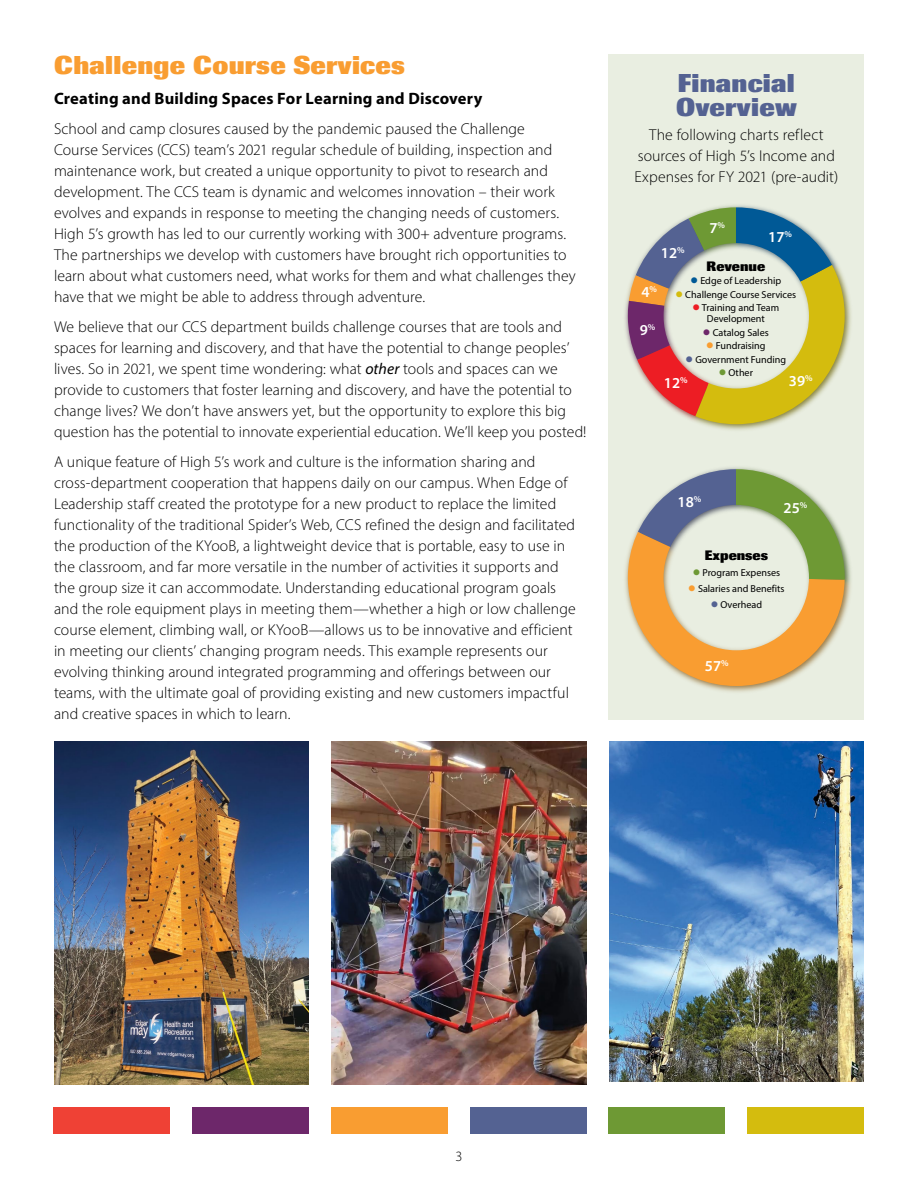
<style>
.page{position:relative;width:918px;height:1188px;background:#fff}
.page>*{position:absolute;margin:0;border:0;box-sizing:border-box;transform-origin:0 0}
.t1{font:800 25.5px "Imago";letter-spacing:.01em;color:#f99d31}
.t2{font:800 25.5px/24px "Imago";letter-spacing:.01em;color:#546292}
.t3{font:700 16.5px "Myriad Pro";letter-spacing:.01em;color:#000}
.t4{font:300 15.75px/21px "Myriad Pro";letter-spacing:.005em;color:#000}
.t5{font:600 15.15px "Myriad Pro";color:#fff}
.t6{font:300 14.25px "Myriad Pro";color:#000}
.t7{font:800 13.5px "Imago";color:#000}
.t8{font:10.2px/10.9px "Myriad Pro";color:#000;text-align:center}
.s1{font-weight:400;font-style:italic}
.s2{color:#005996}
.s3{color:#d4bc0e}
.s4{color:#ed1d24}
.s5{color:#6d276a}
.s6{color:#f99d31}
.s7{color:#546292}
.s8{color:#6e9934}
</style>
<div class="page">
<div style="left:609px;top:54px;width:255px;height:665px;background:#e9eee1"></div>
<img style="left:332px;top:741px;width:254px;height:343px">
<img style="left:54px;top:741px;width:255px;height:343px">
<img style="left:609px;top:741px;width:255px;height:340px">
<div style="left:54px;top:1107px;width:116px;height:27px;background:#ef4135"></div>
<div style="left:331px;top:1107px;width:117px;height:27px;background:#f99d31"></div>
<div style="left:193px;top:1107px;width:116px;height:27px;background:#6d276a"></div>
<div style="left:470px;top:1107px;width:116px;height:27px;background:#546292"></div>
<div style="left:609px;top:1107px;width:116px;height:27px;background:#6e9934"></div>
<div style="left:748px;top:1107px;width:116px;height:27px;background:#d4bc0e"></div>
<img style="left:624px;top:205px;width:227px;height:225px">
<svg style="left:628px;top:207px;width:217px;height:217px"></svg>
<img style="left:625px;top:467px;width:226px;height:225px">
<svg style="left:628px;top:469px;width:217px;height:217px"></svg>
<h1 class="t1" style="left:54px;top:50px;width:352px">Challenge Course Services</h1>
<p class="t3" style="left:54px;top:88px;width:430px">Creating and Building Spaces For Learning and Discovery</p>
<p class="t4" style="left:54px;top:118px;width:523px">School and camp closures caused by the pandemic paused the Challenge<br>Course Services (CCS) team’s 2021 regular schedule of building, inspection and maintenance work, but created a unique opportunity to pivot to research and development. The CCS team is dynamic and welcomes innovation – their work evolves and expands in response to meeting the changing needs of customers.<br>High 5’s growth has led to our currently working with 300+ adventure programs.<br>The partnerships we develop with customers have brought rich opportunities to learn about what customers need, what works for them and what challenges they have that we might be able to address through adventure.</p>
<p class="t4" style="left:54px;top:316px;width:534px">We believe that our CCS department builds challenge courses that are tools and spaces for learning and discovery, and that have the potential to change peoples’ lives. So in 2021, we spent time wondering: what <span class="s1">other</span> tools and spaces can we provide to customers that foster learning and discovery, and have the potential to change lives? We don’t have answers yet, but the opportunity to explore this big question has the potential to innovate experiential education. We’ll keep you posted!</p>
<p class="t4" style="left:54px;top:451px;width:523px">A unique feature of High 5’s work and culture is the information sharing and cross-department cooperation that happens daily on our campus. When Edge of Leadership staff created the prototype for a new product to replace the limited functionality of the traditional Spider’s Web, CCS refined the design and facilitated the production of the KYooB, a lightweight device that is portable, easy to use in the classroom, and far more versatile in the number of activities it supports and the group size it can accommodate. Understanding educational program goals and the role equipment plays in meeting them—whether a high or low challenge course element, climbing wall, or KYooB—allows us to be innovative and efficient in meeting our clients’ changing program needs. This example represents our evolving thinking around integrated programming and offerings between our teams, with the ultimate goal of providing existing and new customers impactful and creative spaces in which to learn.</p>
<h1 class="t2" style="left:676px;top:71px;width:122px">Financial<br>Overview</h1>
<p class="t4" style="left:634px;top:124px;width:205px;text-align:center">The following charts reflect sources of High 5’s Income and<br>Expenses for FY 2021 (pre-audit)</p>
<p class="t5" style="left:661px;top:244px;width:25px">12<sup>%</sup></p>
<p class="t5" style="left:709px;top:218px;width:17px">7<sup>%</sup></p>
<p class="t5" style="left:768px;top:227px;width:25px">17<sup>%</sup></p>
<p class="t5" style="left:641px;top:283px;width:17px">4<sup>%</sup></p>
<p class="t5" style="left:640px;top:321px;width:17px">9<sup>%</sup></p>
<p class="t7" style="left:707px;top:258px;width:60px">Revenue</p>
<p class="t8" style="left:691px;top:275px;width:92px"><span class="s2">●</span> Edge of Leadership</p>
<p class="t8" style="left:676px;top:289px;width:122px"><span class="s3">●</span> Challenge Course Services</p>
<p class="t8" style="left:693px;top:302px;width:88px"><span class="s4">●</span> Training and Team<br>Development</p>
<p class="t8" style="left:703px;top:327px;width:67px"><span class="s5">●</span> Catalog Sales</p>
<p class="t8" style="left:706px;top:340px;width:61px"><span class="s6">●</span> Fundraising</p>
<p class="t8" style="left:686px;top:354px;width:102px"><span class="s7">●</span> Government Funding</p>
<p class="t8" style="left:719px;top:367px;width:36px"><span class="s8">●</span> Other</p>
<p class="t5" style="left:789px;top:371px;width:25px">39<sup>%</sup></p>
<p class="t5" style="left:664px;top:374px;width:25px">12<sup>%</sup></p>
<p class="t5" style="left:678px;top:493px;width:25px">18<sup>%</sup></p>
<p class="t5" style="left:784px;top:499px;width:25px">25<sup>%</sup></p>
<p class="t7" style="left:705px;top:547px;width:65px">Expenses</p>
<p class="t8" style="left:693px;top:567px;width:89px"><span class="s8">●</span> Program Expenses</p>
<p class="t8" style="left:688px;top:583px;width:98px"><span class="s6">●</span> Salaries and Benefits</p>
<p class="t8" style="left:711px;top:599px;width:53px"><span class="s7">●</span> Overhead</p>
<p class="t5" style="left:705px;top:656px;width:25px">57<sup>%</sup></p>
<p class="t6" style="left:456px;top:1148px;width:8px">3</p>
</div>
